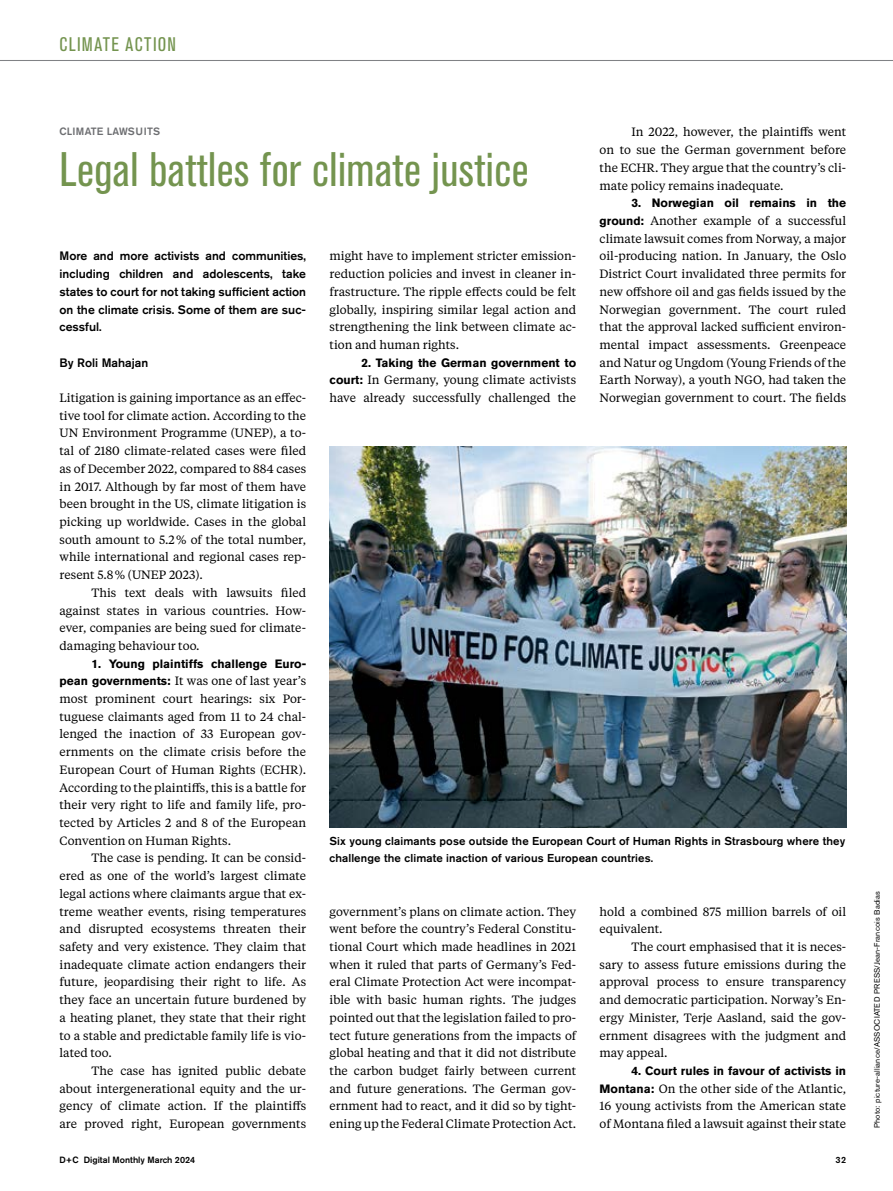
<style>
.page{position:relative;width:893px;height:1191px;background:#fff}
.page>*{position:absolute;margin:0;border:0;box-sizing:border-box;transform-origin:0 0}
.t1{font:condensed 48px "Akzidenz Grotesk BE";letter-spacing:.01em;color:#74944f}
.t2{font:condensed 19.5px "Akzidenz Grotesk BE";letter-spacing:.065em;color:#74944f}
.t3{font:500 12.15px/17.7px "Akzidenz Grotesk BE";color:#000;text-align:justify}
.t4{font:12px/17.7px "Tiempos Text";color:#000;text-align:justify}
.t5{font:700 12px "Akzidenz Grotesk BE";color:#000}
.t6{font:500 11.4px/17.7px "Akzidenz Grotesk BE";letter-spacing:.01em;color:#000}
.t7{font:500 10.5px "Akzidenz Grotesk BE";letter-spacing:.015em;color:#6d6e71}
.t8{font:500 9px "Akzidenz Grotesk BE";color:#000}
.t9{font:7.8px "Akzidenz Grotesk BE";letter-spacing:.02em;color:#000}
.s1{font-family:"Akzidenz Grotesk BE";font-weight:700}
</style>
<div class="page">
<hr style="left:0;top:60px;width:893px;height:1px;background:#808285">
<img style="left:330px;top:446px;width:516px;height:381px">
<h2 class="t2" style="left:60px;top:33px;width:118px">CLIMATE ACTION</h2>
<p class="t4" style="left:600px;top:123px;width:248px;text-indent:32px">In 2022, however, the plaintiffs went on to sue the German government before the ECHR. They argue that the country’s cli&shy;mate policy remains inadequate.</p>
<p class="t5" style="left:631px;top:196px;width:216px">3. Norwegian oil remains in the</p>
<p class="t4" style="left:600px;top:211px;width:248px"><span class="s1">ground:</span> Another example of a successful climate lawsuit comes from Norway, a major oil-producing nation. In January, the Oslo District Court invalidated three permits for new offshore oil and gas fields issued by the Norwegian government. The court ruled that the approval lacked sufficient environ&shy;mental impact assessments. Greenpeace and Natur og Ungdom (Young Friends of the Earth Norway), a youth NGO, had taken the Norwegian government to court. The fields</p>
<p class="t7" style="left:60px;top:125px;width:102px">CLIMATE LAWSUITS</p>
<h1 class="t1" style="left:60px;top:142px;width:471px">Legal battles for climate justice</h1>
<p class="t4" style="left:330px;top:247px;width:248px">might have to implement stricter emission&shy;reduction policies and invest in cleaner in&shy;frastructure. The ripple effects could be felt globally, inspiring similar legal action and strengthening the link between climate ac&shy;tion and human rights.</p>
<p class="t5" style="left:361px;top:355px;width:216px">2. Taking the German government to</p>
<p class="t4" style="left:330px;top:371px;width:248px"><span class="s1">court:</span> In Germany, young climate activists have already successfully challenged the</p>
<p class="t3" style="left:60px;top:247px;width:248px">More and more activists and communities, including children and adolescents, take states to court for not taking sufficient action on the climate crisis. Some of them are suc&shy;cessful.</p>
<p class="t3" style="left:60px;top:353px;width:90px">By Roli Mahajan</p>
<p class="t4" style="left:60px;top:388px;width:248px">Litigation is gaining importance as an effec&shy;tive tool for climate action. According to the UN Environment Programme (UNEP), a to&shy;tal of 2180 climate-related cases were filed as of December 2022, compared to 884 cases in 2017. Although by far most of them have been brought in the US, climate litigation is picking up worldwide. Cases in the global south amount to 5.2% of the total number, while international and regional cases rep&shy;resent 5.8% (UNEP 2023).</p>
<p class="t4" style="left:60px;top:583px;width:248px;text-indent:32px">This text deals with lawsuits filed against states in various countries. How&shy;ever, companies are being sued for climate&shy;damaging behaviour too.</p>
<p class="t5" style="left:91px;top:656px;width:216px">1. Young plaintiffs challenge Euro-</p>
<p class="t4" style="left:60px;top:671px;width:248px"><span class="s1">pean governments:</span> It was one of last year’s most prominent court hearings: six Por&shy;tuguese claimants aged from 11 to 24 chal&shy;lenged the inaction of 33 European gov&shy;ernments on the climate crisis before the European Court of Human Rights (ECHR).<br>According to the plaintiffs, this is a battle for their very right to life and family life, pro&shy;tected by Articles 2 and 8 of the European Convention on Human Rights.</p>
<p class="t4" style="left:60px;top:848px;width:248px;text-indent:32px">The case is pending. It can be consid&shy;ered as one of the world’s largest climate legal actions where claimants argue that ex&shy;treme weather events, rising temperatures and disrupted ecosystems threaten their safety and very existence. They claim that inadequate climate action endangers their future, jeopardising their right to life. As they face an uncertain future burdened by a heating planet, they state that their right to a stable and predictable family life is vio&shy;lated too.</p>
<p class="t4" style="left:60px;top:1061px;width:248px;text-indent:32px">The case has ignited public debate about intergenerational equity and the ur&shy;gency of climate action. If the plaintiffs are proved right, European governments</p>
<p class="t6" style="left:330px;top:831px;width:517px">Six young claimants pose outside the European Court of Human Rights in Strasbourg where they challenge the climate inaction of various European countries.</p>
<p class="t4" style="left:600px;top:902px;width:248px">hold a combined 875 million barrels of oil equivalent.</p>
<p class="t4" style="left:600px;top:937px;width:248px;text-indent:32px">The court emphasised that it is neces&shy;sary to assess future emissions during the approval process to ensure transparency and democratic participation. Norway’s En&shy;ergy Minister, Terje Aasland, said the gov&shy;ernment disagrees with the judgment and may appeal.</p>
<p class="t5" style="left:631px;top:1063px;width:216px">4. Court rules in favour of activists in</p>
<p class="t4" style="left:600px;top:1079px;width:248px"><span class="s1">Montana:</span> On the other side of the Atlantic, 16 young activists from the American state of Montana filed a lawsuit against their state</p>
<p class="t4" style="left:330px;top:902px;width:248px">government’s plans on climate action. They went before the country’s Federal Constitu&shy;tional Court which made headlines in 2021 when it ruled that parts of Germany’s Fed&shy;eral Climate Protection Act were incompat&shy;ible with basic human rights. The judges pointed out that the legislation failed to pro&shy;tect future generations from the impacts of global heating and that it did not distribute the carbon budget fairly between current and future generations. The German gov&shy;ernment had to react, and it did so by tight&shy;ening up the Federal Climate Protection Act.</p>
<p class="t8" style="left:60px;top:1154px;width:137px">D+C Digital Monthly March 2024</p>
<p class="t8" style="left:835px;top:1154px;width:12px">32</p>
<p class="t9" style="left:872px;top:1128px;width:238px;rotate:-90deg">Photo: picture-alliance/ASSOCIATED PRESS/Jean-Francois Badias</p>
</div>
